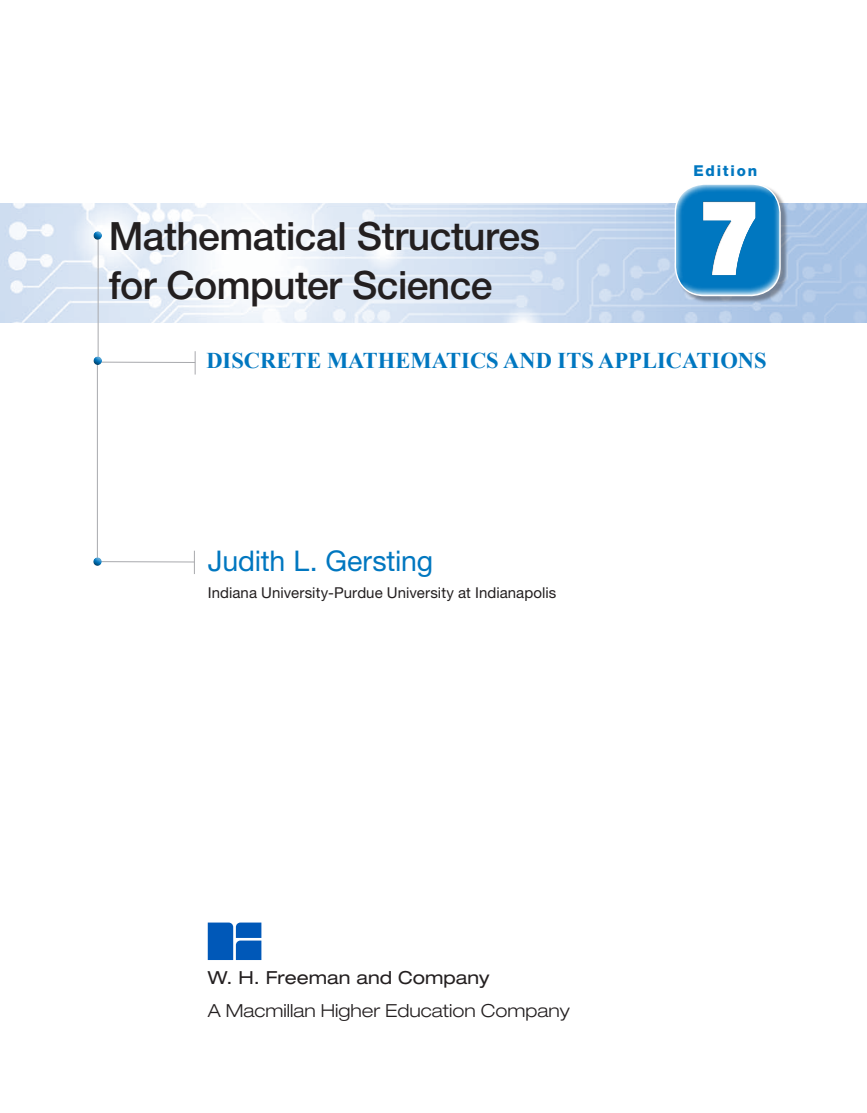
<style>
.page{position:relative;width:867px;height:1113px;background:#fff}
.page>*{position:absolute;margin:0;border:0;box-sizing:border-box;transform-origin:0 0}
.t1{font:900 condensed 100.65px "Helvetica Neue LT Std";color:#fff;scale:1.05 1}
.t2{font:500 39px/49.5px "Helvetica Neue LT Std";letter-spacing:-.015em;color:#231f20}
.t3{font:28.5px "Helvetica Neue LT Std";letter-spacing:-.005em;color:#0077c0}
.t4{font:700 22.5px "Times New Roman";color:#0077c0}
.t5{font:300 expanded 18px/33px "Helvetica Neue LT Std";color:#231f20}
.t6{font:15px "Helvetica Neue LT Std";letter-spacing:.005em;color:#231f20}
.t7{font:800 15px "Helvetica Neue LT Std";letter-spacing:.12em;color:#0077c0}
.s1{font-weight:400}
</style>
<div class="page">
<img style="left:0;top:204px;width:866px;height:118px">
<svg style="left:672px;top:203px;width:5px;height:95px"></svg>
<div style="left:677px;top:167px;width:189px;height:137px;background:#231f20;opacity:.75"></div>
<svg style="left:97px;top:239px;width:99px;height:335px"></svg>
<div style="left:93px;top:356px;width:12px;height:10px;background:#231f20;opacity:.75"></div>
<div style="left:92px;top:557px;width:12px;height:10px;background:#231f20;opacity:.75"></div>
<svg style="left:208px;top:922px;width:53px;height:37px;background:#1a69bf"></svg>
<div style="left:93px;top:231px;width:12px;height:10px;background:#231f20;opacity:.75"></div>
<p class="t2" style="left:109px;top:211px;width:432px">Mathematical Structures for Computer Science</p>
<p class="t7" style="left:693px;top:161px;width:65px">Edition</p>
<h1 class="t1" style="left:702px;top:175px;width:54px">7</h1>
<p class="t4" style="left:206px;top:345px;width:562px">DISCRETE MATHEMATICS AND ITS APPLICATIONS</p>
<p class="t3" style="left:208px;top:543px;width:227px">Judith L. Gersting</p>
<p class="t6" style="left:208px;top:583px;width:350px">Indiana University-Purdue University at Indianapolis</p>
<p class="t5" style="left:208px;top:960px;width:363px"><span class="s1">W. H. Freeman and Company<br></span>A Macmillan Higher Education Company</p>
</div>
